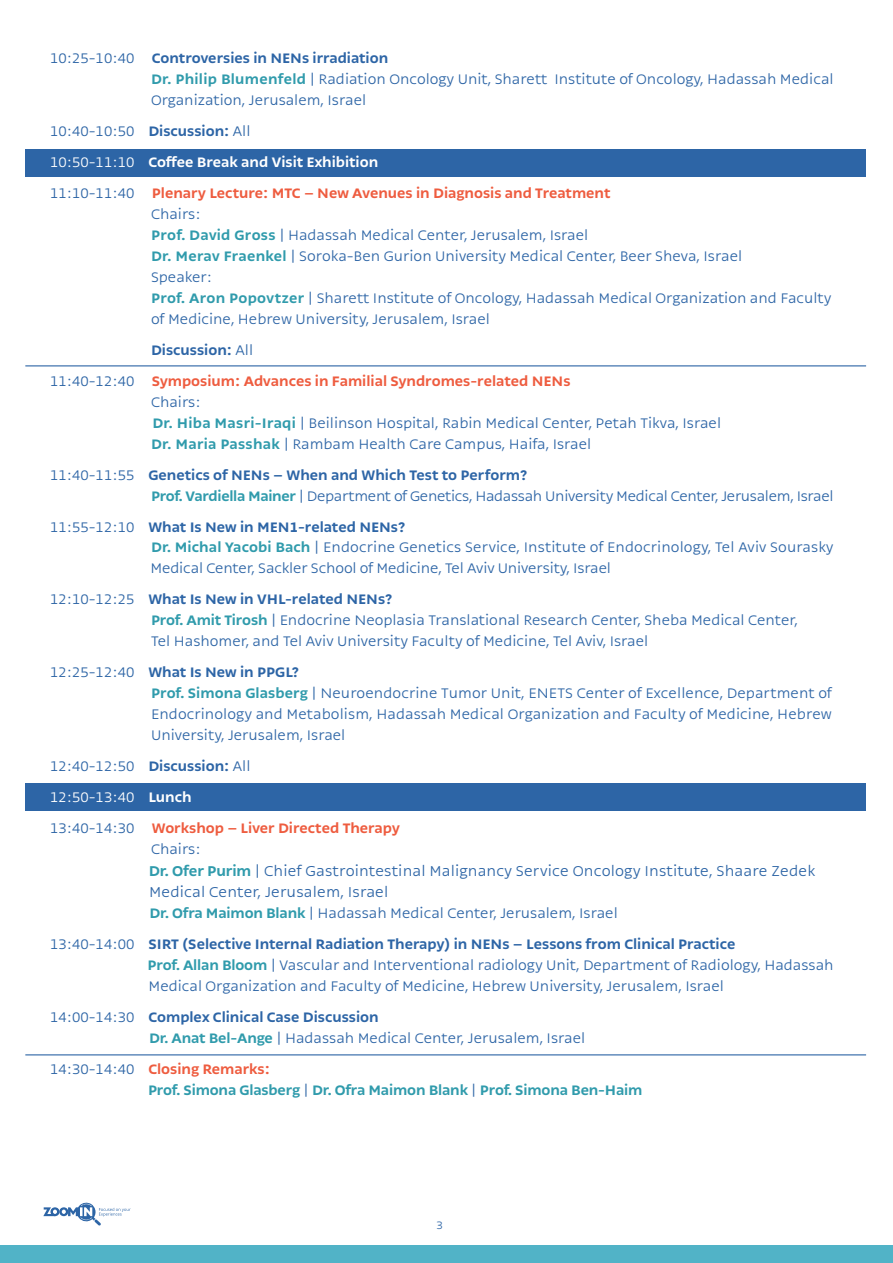
<style>
.page{position:relative;width:893px;height:1263px;background:#fff}
.page>*{position:absolute;margin:0;border:0;box-sizing:border-box;transform-origin:0 0}
.t1{font:300 18px/21.6px "MAX";letter-spacing:.005em;color:#2d65a6}
.t2{font:300 17.4px/20.9px "MAX";color:#2d65a6}
.t3{font:500 17.4px/31px "MAX";color:#ee5c3f}
.t4{font:300 17.4px/20.9px "MAX";letter-spacing:-.02em;color:#2d65a6}
.t5{font:500 17.4px/31px "MAX";color:#2d65a6}
.t6{font:500 17.4px/20.9px "MAX";letter-spacing:-.01em;color:#309bac}
.t7{font:300 13.5px "MAX";color:#2d65a6}
.s1{font-weight:500}
.s2{font-weight:500;color:#309bac}
.s3{font-weight:300;color:#2d65a6}
.s4{color:#2d65a6}
.s5{font-weight:300;color:#fff}
.s6{color:#fff}
.s7{color:#309bac}
.s8{font-weight:300}
.s9{color:#ee5c3f}
</style>
<div class="page">
<div style="left:25px;top:149px;width:841px;height:28px;background:#2d65a6"></div>
<div style="left:25px;top:783px;width:841px;height:28px;background:#2d65a6"></div>
<hr style="left:25px;top:365px;width:841px;height:1px;background:#2d65a6">
<hr style="left:25px;top:1054px;width:841px;height:1px;background:#2d65a6">
<div style="left:0;top:1246px;width:893px;height:17px;background:#51b3c7"></div>
<svg style="left:43px;top:1202px;width:88px;height:24px"></svg>
<p class="t2" style="left:151px;top:48px;width:684px;text-indent:-101px">10:25-10:40 <span class="s1">Controversies in NENs irradiation<br></span><span class="s2">Dr. Philip Blumenfeld</span> | Radiation Oncology Unit, Sharett Institute of Oncology, Hadassah Medical<br>Organization, Jerusalem, Israel</p>
<p class="t3" style="left:50px;top:116px;width:562px"><span class="s3">10:40-10:50</span> <span class="s4">Discussion:</span> <span class="s3">All<br></span><span class="s5">10:50-11:10</span> <span class="s6">Coffee Break and Visit Exhibition<br></span><span class="s3">11:10-11:40</span> Plenary Lecture: MTC – New Avenues in Diagnosis and Treatment</p>
<p class="t2" style="left:151px;top:204px;width:682px">Chairs:<br><span class="s2">Prof. David Gross</span> | Hadassah Medical Center, Jerusalem, Israel<br><span class="s2">Dr. Merav Fraenkel</span> | Soroka-Ben Gurion University Medical Center, Beer Sheva, Israel<br>Speaker:<br><span class="s2">Prof. Aron Popovtzer</span> | Sharett Institute of Oncology, Hadassah Medical Organization and Faculty of Medicine, Hebrew University, Jerusalem, Israel</p>
<p class="t3" style="left:50px;top:335px;width:522px;text-indent:101px"><span class="s4">Discussion:</span> <span class="s3">All<br>11:40-12:40</span> Symposium: Advances in Familial Syndromes-related NENs</p>
<p class="t2" style="left:151px;top:392px;width:572px">Chairs:<br><span class="s2">Dr. Hiba Masri-Iraqi</span> | Beilinson Hospital, Rabin Medical Center, Petah Tikva, Israel<br><span class="s2">Dr. Maria Passhak</span> | Rambam Health Care Campus, Haifa, Israel</p>
<p class="t4" style="left:151px;top:464px;width:684px;text-indent:-101px">11:40-11:55 <span class="s1">Genetics of NENs – When and Which Test to Perform?<br></span><span class="s2">Prof. Vardiella Mainer</span> | Department of Genetics, Hadassah University Medical Center, Jerusalem, Israel</p>
<p class="t2" style="left:150px;top:516px;width:685px;text-indent:-100px">11:55-12:10 <span class="s1">What Is New in MEN1-related NENs?<br></span><span class="s2">Dr. Michal Yacobi Bach</span> | Endocrine Genetics Service, Institute of Endocrinology, Tel Aviv Sourasky<br>Medical Center, Sackler School of Medicine, Tel Aviv University, Israel</p>
<p class="t2" style="left:151px;top:589px;width:648px;text-indent:-101px">12:10-12:25 <span class="s1">What Is New in VHL-related NENs?<br></span><span class="s2">Prof. Amit Tirosh</span> | Endocrine Neoplasia Translational Research Center, Sheba Medical Center,<br>Tel Hashomer, and Tel Aviv University Faculty of Medicine, Tel Aviv, Israel</p>
<p class="t2" style="left:151px;top:662px;width:682px;text-indent:-101px">12:25-12:40 <span class="s1">What Is New in PPGL?<br></span><span class="s2">Prof. Simona Glasberg</span> | Neuroendocrine Tumor Unit, ENETS Center of Excellence, Department of Endocrinology and Metabolism, Hadassah Medical Organization and Faculty of Medicine, Hebrew University, Jerusalem, Israel</p>
<p class="t3" style="left:50px;top:751px;width:351px"><span class="s3">12:40-12:50</span> <span class="s4">Discussion:</span> <span class="s3">All<br></span><span class="s5">12:50-13:40</span> <span class="s6">Lunch<br></span><span class="s3">13:40-14:30</span> Workshop – Liver Directed Therapy</p>
<p class="t2" style="left:151px;top:839px;width:51px">Chairs:</p>
<p class="t1" style="left:149px;top:860px;width:668px"><span class="s2">Dr. Ofer Purim</span> | Chief Gastrointestinal Malignancy Service Oncology Institute, Shaare Zedek<br>Medical Center, Jerusalem, Israel</p>
<p class="t5" style="left:50px;top:898px;width:687px;text-indent:99px"><span class="s7">Dr. Ofra Maimon Blank</span> <span class="s8">| Hadassah Medical Center, Jerusalem, Israel<br>13:40-14:00</span> SIRT (Selective Internal Radiation Therapy) in NENs – Lessons from Clinical Practice</p>
<p class="t2" style="left:148px;top:955px;width:687px"><span class="s2">Prof. Allan Bloom</span> | Vascular and Interventional radiology Unit, Department of Radiology, Hadassah<br>Medical Organization and Faculty of Medicine, Hebrew University, Jerusalem, Israel</p>
<p class="t2" style="left:149px;top:1007px;width:438px;text-indent:-99px">14:00-14:30 <span class="s1">Complex Clinical Case Discussion<br></span><span class="s2">Dr. Anat Bel-Ange</span> | Hadassah Medical Center, Jerusalem, Israel</p>
<p class="t6" style="left:148px;top:1059px;width:496px;text-indent:-98px"><span class="s3">14:30-14:40</span> <span class="s9">Closing Remarks:<br></span>Prof. Simona Glasberg <span class="s3">|</span> Dr. Ofra Maimon Blank <span class="s3">|</span> Prof. Simona Ben-Haim</p>
<p class="t7" style="left:436px;top:1218px;width:8px">3</p>
</div>
